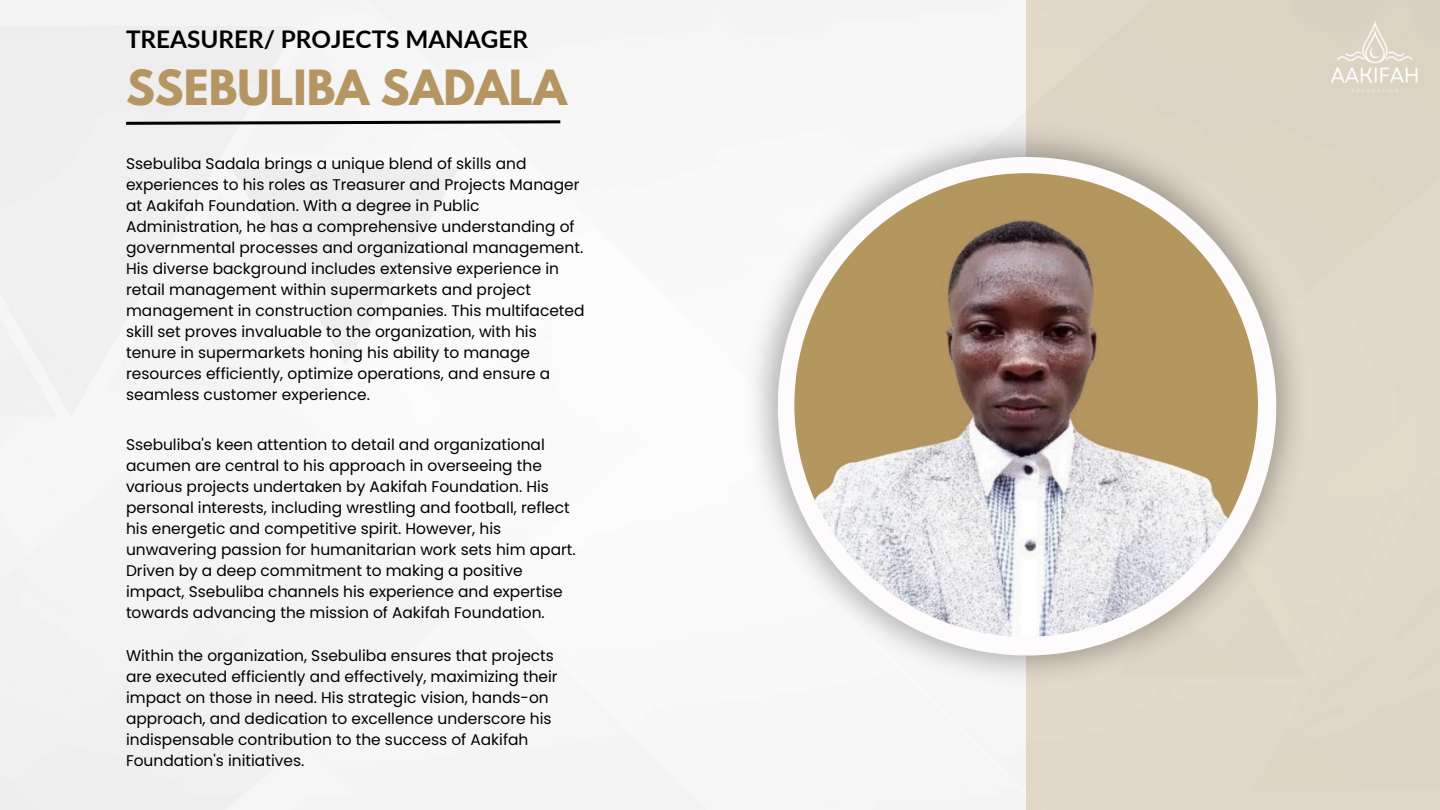
<style>
.page{position:relative;width:1440px;height:810px;background:#fff}
.page>*{position:absolute;margin:0;border:0;box-sizing:border-box;transform-origin:0 0}
.t1{font:700 43px "League Spartan";color:#b59663}
.t2{font:700 24.3px "Lato";color:#000}
.t3{font:15.4px/21px "Poppins";color:#000}
</style>
<div class="page">
<div style="left:1026px;top:0;width:414px;height:810px;background:#e0d7c8"></div>
<svg style="left:778px;top:157px;width:498px;height:499px"></svg>
<svg style="left:802px;top:181px;width:454px;height:454px"></svg>
<img style="left:794px;top:173px;width:464px;height:464px;border-radius:50%">
<svg style="left:126px;top:120px;width:434px;height:5px"></svg>
<img style="left:1331px;top:21px;width:87px;height:71px">
<h1 class="t2" style="left:126px;top:24px;width:404px">TREASURER/ PROJECTS MANAGER</h1>
<p class="t1" style="left:126px;top:66px;width:442px">SSEBULIBA SADALA</p>
<p class="t3" style="left:126px;top:153px;width:460px">Ssebuliba Sadala brings a unique blend of skills and experiences to his roles as Treasurer and Projects Manager at Aakifah Foundation. With a degree in Public Administration, he has a comprehensive understanding of governmental processes and organizational management.<br>His diverse background includes extensive experience in retail management within supermarkets and project management in construction companies. This multifaceted skill set proves invaluable to the organization, with his tenure in supermarkets honing his ability to manage resources efficiently, optimize operations, and ensure a seamless customer experience.</p>
<p class="t3" style="left:126px;top:434px;width:451px">Ssebuliba's keen attention to detail and organizational acumen are central to his approach in overseeing the various projects undertaken by Aakifah Foundation. His personal interests, including wrestling and football, reflect his energetic and competitive spirit. However, his unwavering passion for humanitarian work sets him apart.<br>Driven by a deep commitment to making a positive impact, Ssebuliba channels his experience and expertise towards advancing the mission of Aakifah Foundation.</p>
<p class="t3" style="left:126px;top:645px;width:433px">Within the organization, Ssebuliba ensures that projects are executed efficiently and effectively, maximizing their impact on those in need. His strategic vision, hands-on approach, and dedication to excellence underscore his indispensable contribution to the success of Aakifah Foundation's initiatives.</p>
</div>
